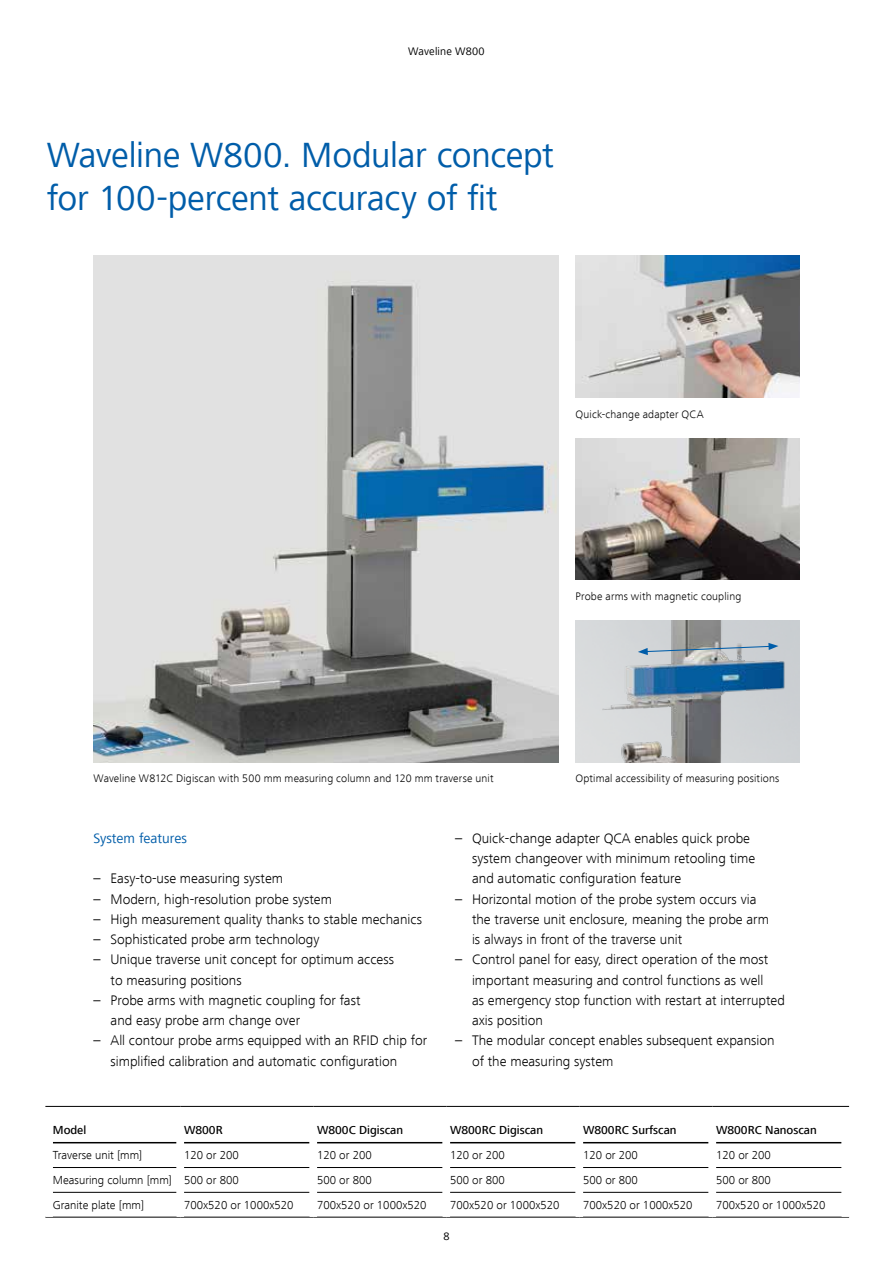
<style>
.page{position:relative;width:893px;height:1263px;background:#fff}
.page>*{position:absolute;margin:0;border:0;box-sizing:border-box;transform-origin:0 0}
.t1{font:36px/43.5px "Frutiger Next LT";letter-spacing:-.01em;color:#005da9}
.t2{font:300 14.25px/20.2px "Frutiger Next LT";color:#000}
.t3{font:14.25px "Frutiger Next LT";color:#005da9}
.t4{font:300 12px "Frutiger Next LT";color:#000}
.t5{font:500 12px "Frutiger Next LT";color:#000}
.t6{font:300 11.25px "Frutiger Next LT";letter-spacing:.015em;color:#000}
.t7{font:11.25px "Frutiger Next LT";letter-spacing:.015em;color:#000}
</style>
<div class="page">
<img style="left:94px;top:256px;width:464px;height:506px">
<img style="left:575px;top:256px;width:224px;height:141px">
<img style="left:575px;top:438px;width:224px;height:142px">
<img style="left:575px;top:620px;width:224px;height:142px">
<svg style="left:638px;top:643px;width:140px;height:12px;background:#a7b4bd"></svg>
<hr style="left:53px;top:1192px;width:124px;height:1px;background:#000">
<hr style="left:184px;top:1192px;width:126px;height:1px;background:#000">
<hr style="left:317px;top:1192px;width:126px;height:1px;background:#000">
<hr style="left:450px;top:1192px;width:126px;height:1px;background:#000">
<hr style="left:583px;top:1192px;width:126px;height:1px;background:#000">
<hr style="left:716px;top:1192px;width:126px;height:1px;background:#000">
<hr style="left:45px;top:1217px;width:135px;height:1px;background:#000">
<hr style="left:180px;top:1217px;width:133px;height:1px;background:#000">
<hr style="left:313px;top:1217px;width:133px;height:1px;background:#000">
<hr style="left:446px;top:1217px;width:133px;height:1px;background:#000">
<hr style="left:579px;top:1217px;width:133px;height:1px;background:#000">
<hr style="left:712px;top:1217px;width:137px;height:1px;background:#000">
<hr style="left:53px;top:1167px;width:124px;height:1px;background:#000">
<hr style="left:184px;top:1167px;width:126px;height:1px;background:#000">
<hr style="left:317px;top:1167px;width:126px;height:1px;background:#000">
<hr style="left:450px;top:1167px;width:126px;height:1px;background:#000">
<hr style="left:583px;top:1167px;width:126px;height:1px;background:#000">
<hr style="left:716px;top:1167px;width:126px;height:1px;background:#000">
<hr style="left:53px;top:1142px;width:124px;height:1px;background:#000">
<hr style="left:184px;top:1142px;width:126px;height:1px;background:#000">
<hr style="left:317px;top:1142px;width:126px;height:1px;background:#000">
<hr style="left:450px;top:1142px;width:126px;height:1px;background:#000">
<hr style="left:583px;top:1142px;width:126px;height:1px;background:#000">
<hr style="left:716px;top:1142px;width:126px;height:1px;background:#000">
<hr style="left:45px;top:1106px;width:135px;height:1px;background:#000">
<hr style="left:180px;top:1106px;width:133px;height:1px;background:#000">
<hr style="left:313px;top:1106px;width:133px;height:1px;background:#000">
<hr style="left:446px;top:1106px;width:133px;height:1px;background:#000">
<hr style="left:579px;top:1106px;width:133px;height:1px;background:#000">
<hr style="left:712px;top:1106px;width:137px;height:1px;background:#000">
<p class="t7" style="left:408px;top:45px;width:78px">Waveline W800</p>
<h1 class="t1" style="left:47px;top:133px;width:509px">Waveline W800. Modular concept for 100-percent accuracy of fit</h1>
<p class="t6" style="left:94px;top:772px;width:402px">Waveline W812C Digiscan with 500 mm measuring column and 120 mm traverse unit</p>
<p class="t6" style="left:575px;top:408px;width:130px">Quick-change adapter QCA</p>
<p class="t6" style="left:575px;top:590px;width:167px">Probe arms with magnetic coupling</p>
<p class="t6" style="left:575px;top:772px;width:205px">Optimal accessibility of measuring positions</p>
<p class="t3" style="left:94px;top:830px;width:95px">System features</p>
<p class="t2" style="left:94px;top:868px;width:191px">– Easy-to-use measuring system</p>
<p class="t2" style="left:94px;top:889px;width:240px">– Modern, high-resolution probe system</p>
<p class="t2" style="left:94px;top:909px;width:330px">– High measurement quality thanks to stable mechanics</p>
<p class="t2" style="left:94px;top:929px;width:228px">– Sophisticated probe arm technology</p>
<p class="t2" style="left:111px;top:949px;width:285px;text-indent:-17px">– Unique traverse unit concept for optimum access to measuring positions</p>
<p class="t2" style="left:111px;top:990px;width:252px;text-indent:-17px">– Probe arms with magnetic coupling for fast and easy probe arm change over</p>
<p class="t2" style="left:111px;top:1030px;width:318px;text-indent:-17px">– All contour probe arms equipped with an RFID chip for simplified calibration and automatic configuration</p>
<p class="t2" style="left:472px;top:828px;width:285px;text-indent:-17px">– Quick-change adapter QCA enables quick probe system changeover with minimum retooling time and automatic configuration feature</p>
<p class="t2" style="left:472px;top:889px;width:298px;text-indent:-17px">– Horizontal motion of the probe system occurs via the traverse unit enclosure, meaning the probe arm is always in front of the traverse unit</p>
<p class="t2" style="left:472px;top:949px;width:314px;text-indent:-17px">– Control panel for easy, direct operation of the most important measuring and control functions as well<br>as emergency stop function with restart at interrupted axis position</p>
<p class="t2" style="left:472px;top:1030px;width:304px;text-indent:-17px">– The modular concept enables subsequent expansion of the measuring system</p>
<p class="t5" style="left:53px;top:1123px;width:35px">Model</p>
<p class="t5" style="left:184px;top:1123px;width:40px">W800R</p>
<p class="t5" style="left:317px;top:1123px;width:88px">W800C Digiscan</p>
<p class="t5" style="left:450px;top:1123px;width:95px">W800RC Digiscan</p>
<p class="t5" style="left:583px;top:1123px;width:95px">W800RC Surfscan</p>
<p class="t5" style="left:716px;top:1123px;width:102px">W800RC Nanoscan</p>
<p class="t4" style="left:53px;top:1149px;width:91px">Traverse unit [mm]</p>
<p class="t4" style="left:184px;top:1149px;width:56px">120 or 200</p>
<p class="t4" style="left:317px;top:1149px;width:56px">120 or 200</p>
<p class="t4" style="left:450px;top:1149px;width:56px">120 or 200</p>
<p class="t4" style="left:583px;top:1149px;width:56px">120 or 200</p>
<p class="t4" style="left:716px;top:1149px;width:56px">120 or 200</p>
<p class="t4" style="left:53px;top:1173px;width:187px">Measuring column [mm] 500 or 800</p>
<p class="t4" style="left:317px;top:1173px;width:56px">500 or 800</p>
<p class="t4" style="left:450px;top:1173px;width:56px">500 or 800</p>
<p class="t4" style="left:583px;top:1173px;width:56px">500 or 800</p>
<p class="t4" style="left:716px;top:1173px;width:56px">500 or 800</p>
<p class="t4" style="left:53px;top:1198px;width:93px">Granite plate [mm]</p>
<p class="t4" style="left:184px;top:1198px;width:111px">700x520 or 1000x520</p>
<p class="t4" style="left:317px;top:1198px;width:111px">700x520 or 1000x520</p>
<p class="t4" style="left:450px;top:1198px;width:111px">700x520 or 1000x520</p>
<p class="t4" style="left:583px;top:1198px;width:111px">700x520 or 1000x520</p>
<p class="t4" style="left:716px;top:1198px;width:111px">700x520 or 1000x520</p>
<p class="t7" style="left:443px;top:1229px;width:8px">8</p>
</div>
